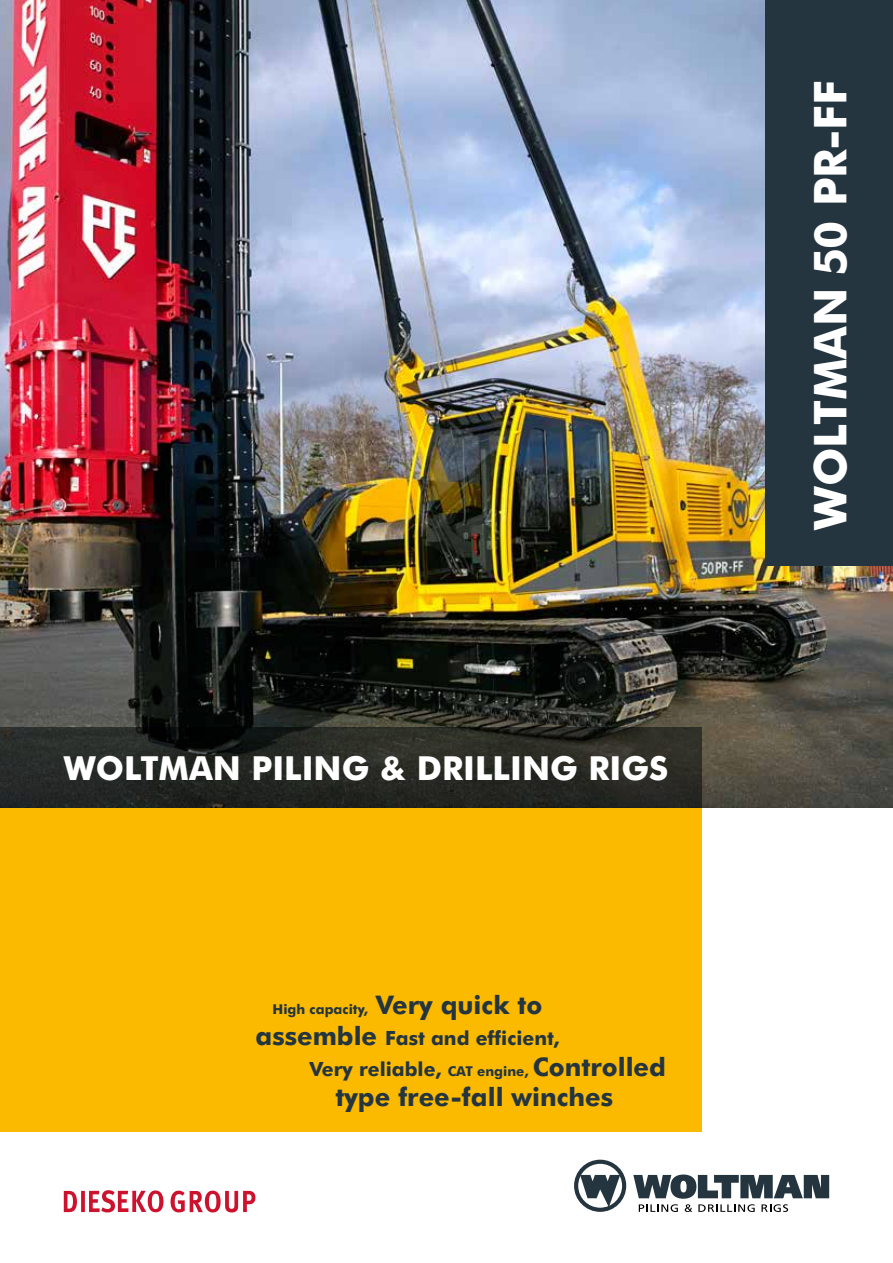
<style>
.page{position:relative;width:893px;height:1263px;background:#fff}
.page>*{position:absolute;margin:0;border:0;box-sizing:border-box;transform-origin:0 0}
.t1{font:800 45px "Futura BT";color:#fff}
.t2{font:800 33px "Futura BT";color:#fff}
.t3{font:800 25.5px "Futura BT";color:#24353f}
.t4{font:800 19.5px/30.6px "Futura BT";color:#24353f}
.t5{font:800 13.5px "Futura BT";color:#24353f}
.s1{font-size:25.5px}
.s2{font-size:13.5px}
</style>
<div class="page">
<svg style="left:64px;top:1191px;width:13px;height:21px"></svg>
<svg style="left:81px;top:1191px;width:4px;height:21px"></svg>
<svg style="left:89px;top:1190px;width:75px;height:22px"></svg>
<svg style="left:171px;top:1191px;width:85px;height:21px"></svg>
<svg style="left:633px;top:1174px;width:196px;height:38px"></svg>
<svg style="left:574px;top:1160px;width:52px;height:52px"></svg>
<img style="left:0;top:0;width:893px;height:808px">
<div style="left:765px;top:0;width:128px;height:566px;background:#24353f"></div>
<div style="left:0;top:808px;width:702px;height:323px;background:#fbba00"></div>
<svg style="left:0;top:727px;width:702px;height:81px;background:#252722"></svg>
<h2 class="t2" style="left:64px;top:747px;width:606px">Woltman Piling &amp; Drilling rigs</h2>
<p class="t5" style="left:273px;top:1001px;width:271px">High capacity, <span class="s1">Very quick to</span></p>
<p class="t4" style="left:310px;top:1022px;width:358px;text-indent:-54px"><span class="s1">assemble</span> Fast and efficient,<br>Very reliable, <span class="s2">CAT engine,</span> <span class="s1">Controlled</span></p>
<h3 class="t3" style="left:335px;top:1081px;width:279px">type free-fall winches</h3>
<h1 class="t1" style="left:802px;top:530px;width:450px;rotate:-90deg">Woltman 50 PR-ff</h1>
</div>
